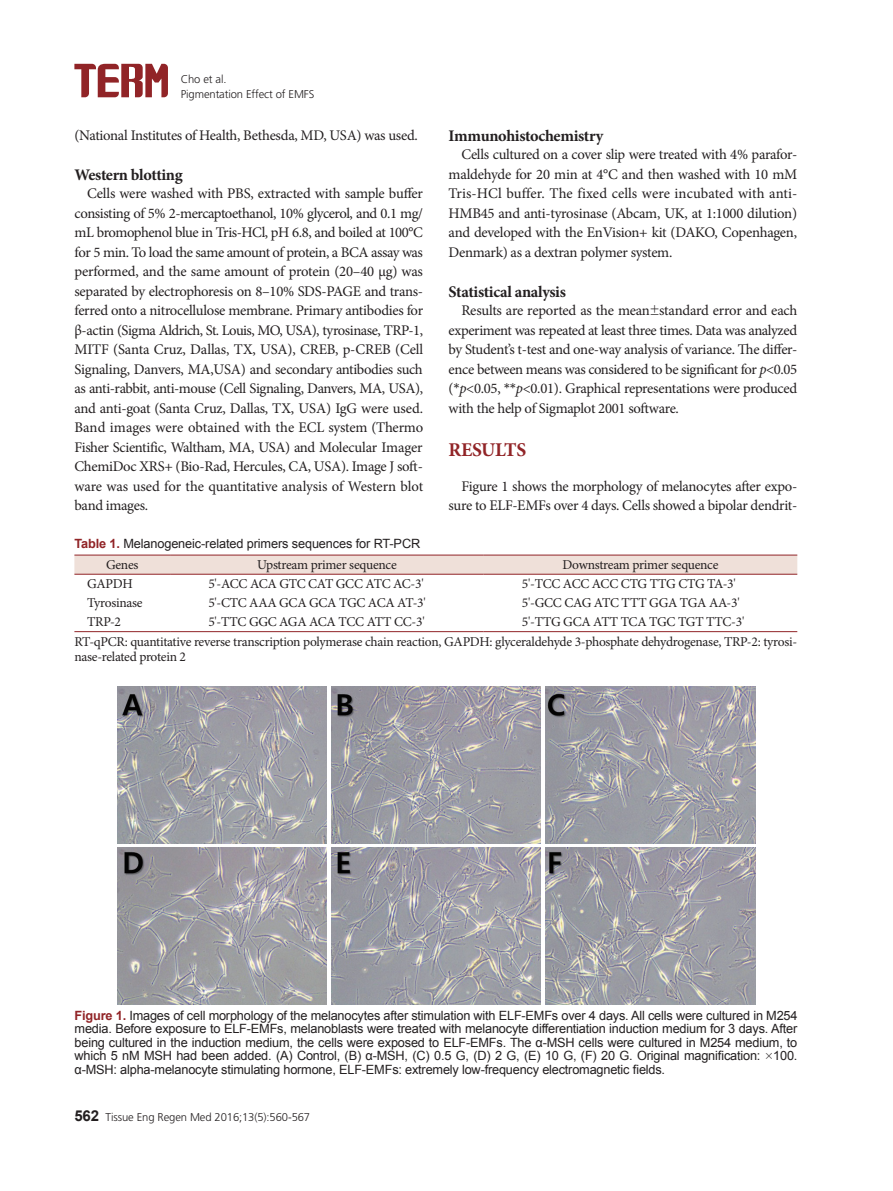
<style>
.page{position:relative;width:893px;height:1191px;background:#fff}
.page>*{position:absolute;margin:0;border:0;box-sizing:border-box;transform-origin:0 0}
.큰제목{font:700 19.5px "Minion Pro";letter-spacing:-.02em;color:#912427}
._1_제목{font:700 16.2px "Minion Pro";letter-spacing:-.025em;color:#231f20}
.본문{font:14.7px/19.5px "Minion Pro";letter-spacing:-.02em;color:#231f20;text-align:justify}
.표본문{font:13.5px "Minion Pro";letter-spacing:-.02em;color:#231f20}
.표설명{font:13.5px/15px "Minion Pro";letter-spacing:-.025em;color:#231f20}
.그림제목{font:12.75px/13.5px "Arial";letter-spacing:-.015em;color:#231f20;text-align:justify}
.표제목{font:12.75px "Arial";letter-spacing:-.01em;color:#231f20}
.단축제목{font:300 11.25px "Frutiger LT Std";letter-spacing:-.01em;color:#231f20}
.s1{font-family:"Garamond"}
.s2{font-style:italic}
.s3{font-family:"Century Gothic"}
.s4{font-weight:700;color:#912427}
.s5{font-family:"Arial";font-weight:700;font-size:15px}
</style>
<div class="page">
<svg style="left:74px;top:64px;width:94px;height:33px"></svg>
<div style="left:74px;top:556px;width:723px;height:18px;background:#efe0d9"></div>
<hr style="left:74px;top:555px;width:96px;height:1px;background:#912427">
<hr style="left:170px;top:555px;width:314px;height:1px;background:#912427">
<hr style="left:484px;top:555px;width:313px;height:1px;background:#912427">
<hr style="left:74px;top:574px;width:96px;height:1px;background:#912427">
<hr style="left:170px;top:574px;width:314px;height:1px;background:#912427">
<hr style="left:484px;top:574px;width:313px;height:1px;background:#912427">
<hr style="left:74px;top:631px;width:96px;height:1px;background:#912427">
<hr style="left:170px;top:631px;width:314px;height:1px;background:#912427">
<hr style="left:484px;top:631px;width:313px;height:1px;background:#912427">
<img style="left:117px;top:687px;width:210px;height:156px">
<img style="left:117px;top:847px;width:210px;height:158px">
<img style="left:331px;top:687px;width:210px;height:156px">
<img style="left:331px;top:847px;width:210px;height:158px">
<img style="left:545px;top:687px;width:210px;height:156px">
<img style="left:545px;top:847px;width:210px;height:158px">
<p class="단축제목" style="left:181px;top:72px;width:47px">Cho et al.</p>
<p class="단축제목" style="left:181px;top:87px;width:135px">Pigmentation Effect of EMFS</p>
<p class="본문" style="left:74px;top:125px;width:345px">(National Institutes of Health, Bethesda, MD, USA) was used.</p>
<p class="_1_제목" style="left:74px;top:163px;width:110px">Western blotting</p>
<p class="본문" style="left:74px;top:184px;width:350px;text-indent:13px">Cells were washed with PBS, extracted with sample buffer consisting of 5% 2-mercaptoethanol, 10% glycerol, and 0.1 mg/ mL bromophenol blue in Tris-HCl, pH 6.8, and boiled at 100°C for 5 min. To load the same amount of protein, a BCA assay was performed, and the same amount of protein (20–40 μg) was separated by electrophoresis on 8–10% SDS-PAGE and trans&shy;ferred onto a nitrocellulose membrane. Primary antibodies for β-actin (Sigma Aldrich, St. Louis, MO, USA), tyrosinase, TRP-1, MITF (Santa Cruz, Dallas, TX, USA), CREB, p-CREB (Cell Signaling, Danvers, MA,USA) and secondary antibodies such as anti-rabbit, anti-mouse (Cell Signaling, Danvers, MA, USA), and anti-goat (Santa Cruz, Dallas, TX, USA) IgG were used.<br>Band images were obtained with the ECL system (Thermo Fisher Scientific, Waltham, MA, USA) and Molecular Imager ChemiDoc XRS+ (Bio-Rad, Hercules, CA, USA). Image J soft&shy;ware was used for the quantitative analysis of Western blot band images.</p>
<p class="_1_제목" style="left:449px;top:124px;width:156px">Immunohistochemistry</p>
<p class="본문" style="left:449px;top:145px;width:350px;text-indent:13px">Cells cultured on a cover slip were treated with 4% parafor&shy;maldehyde for 20 min at 4°C and then washed with 10 mM Tris-HCl buffer. The fixed cells were incubated with anti-HMB45 and anti-tyrosinase (Abcam, UK, at 1:1000 dilution) and developed with the EnVision+ kit (DAKO, Copenhagen, Denmark) as a dextran polymer system.</p>
<p class="_1_제목" style="left:449px;top:280px;width:119px">Statistical analysis</p>
<p class="본문" style="left:449px;top:301px;width:350px;text-indent:13px">Results are reported as the mean<span class="s1">±</span>standard error and each experiment was repeated at least three times. Data was analyzed by Student’s t-test and one-way analysis of variance. The differ&shy;ence between means was considered to be significant for <span class="s2">p</span>&lt;0.05 (<span class="s3">*</span><span class="s2">p</span>&lt;0.05, <span class="s3">**</span><span class="s2">p</span>&lt;0.01). Graphical representations were produced with the help of Sigmaplot 2001 software.</p>
<p class="큰제목" style="left:449px;top:436px;width:79px">RESULTS</p>
<p class="본문" style="left:449px;top:476px;width:350px;text-align:right">Figure 1 shows the morphology of melanocytes after expo&shy;sure to ELF-EMFs over 4 days. Cells showed a bipolar dendrit-</p>
<p class="표제목" style="left:74px;top:535px;width:347px"><span class="s4">Table 1.</span> Melanogeneic-related primers sequences for RT-PCR</p>
<p class="표본문" style="left:106px;top:555px;width:34px">Genes</p>
<p class="표본문" style="left:257px;top:555px;width:141px">Upstream primer sequence</p>
<p class="표본문" style="left:563px;top:555px;width:157px">Downstream primer sequence</p>
<p class="표본문" style="left:87px;top:575px;width:47px">GAPDH</p>
<p class="표본문" style="left:208px;top:575px;width:217px">5'-ACC ACA GTC CAT GCC ATC AC-3'</p>
<p class="표본문" style="left:522px;top:575px;width:215px">5'-TCC ACC ACC CTG TTG CTG TA-3'</p>
<p class="표본문" style="left:87px;top:594px;width:57px">Tyrosinase</p>
<p class="표본문" style="left:208px;top:594px;width:219px">5'-CTC AAA GCA GCA TGC ACA AT-3'</p>
<p class="표본문" style="left:522px;top:594px;width:219px">5'-GCC CAG ATC TTT GGA TGA AA-3'</p>
<p class="표본문" style="left:87px;top:613px;width:35px">TRP-2</p>
<p class="표본문" style="left:208px;top:613px;width:218px">5'-TTC GGC AGA ACA TCC ATT CC-3'</p>
<p class="표본문" style="left:522px;top:613px;width:224px">5'-TTG GCA ATT TCA TGC TGT TTC-3'</p>
<p class="표설명" style="left:74px;top:634px;width:724px">RT-qPCR: quantitative reverse transcription polymerase chain reaction, GAPDH: glyceraldehyde 3-phosphate dehydrogenase, TRP-2: tyrosi&shy;nase-related protein 2</p>
<p class="그림제목" style="left:75px;top:1008px;width:724px"><span class="s4">Figure 1.</span> Images of cell morphology of the melanocytes after stimulation with ELF-EMFs over 4 days. All cells were cultured in M254 media. Before exposure to ELF-EMFs, melanoblasts were treated with melanocyte differentiation induction medium for 3 days. After being cultured in the induction medium, the cells were exposed to ELF-EMFs. The α-MSH cells were cultured in M254 medium, to which 5 nM MSH had been added. (A) Control, (B) α-MSH, (C) 0.5 G, (D) 2 G, (E) 10 G, (F) 20 G. Original magnification: <span class="s1">×</span>100. α-MSH: alpha-melanocyte stimulating hormone, ELF-EMFs: extremely low-frequency electromagnetic fields.</p>
<p class="단축제목" style="left:74px;top:1110px;width:237px"><span class="s5">562</span> Tissue Eng Regen Med 2016;13(5):560-567</p>
</div>
